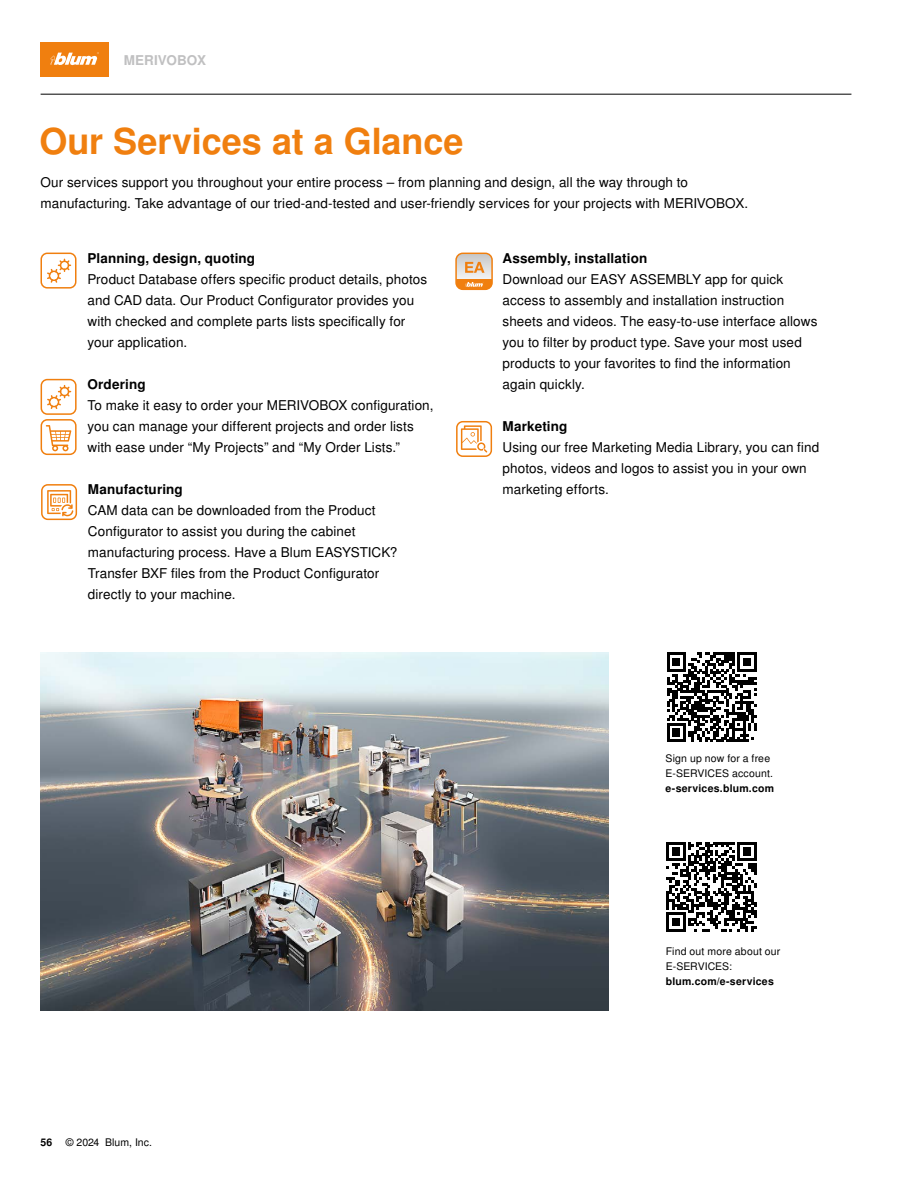
<style>
.page{position:relative;width:918px;height:1188px;background:#fff}
.page>*{position:absolute;margin:0;border:0;box-sizing:border-box;transform-origin:0 0}
.t1{font:700 36px "Nimbus Sans OT";color:#f07f0f}
.t2{font:13.5px/21px "Nimbus Sans OT";letter-spacing:.01em;color:#000}
.t3{font:700 13.5px "Nimbus Sans OT";letter-spacing:.01em;color:#000}
.t4{font:700 13.5px "Nimbus Sans OT";letter-spacing:.005em;color:#c0c0c1}
.t5{font:10.5px/15px "Nimbus Sans OT";letter-spacing:.01em;color:#000}
.t6{font:700 10.5px "Nimbus Sans OT";letter-spacing:.02em;color:#000}
</style>
<div class="page">
<div style="left:41px;top:43px;width:68px;height:34px;background:#f07f0f"></div>
<svg style="left:50px;top:52px;width:49px;height:13px"></svg>
<hr style="left:41px;top:94px;width:810px;height:1px;background:#000">
<img style="left:40px;top:652px;width:569px;height:358px">
<div style="left:40px;top:253px;width:36px;height:36px;border:2px solid #f07f0f;border-radius:6px"></div>
<svg style="left:47px;top:259px;width:24px;height:24px"></svg>
<div style="left:41px;top:379px;width:36px;height:36px;border:2px solid #f07f0f;border-radius:6px"></div>
<svg style="left:47px;top:385px;width:24px;height:24px"></svg>
<div style="left:41px;top:419px;width:36px;height:36px;border:2px solid #f07f0f;border-radius:6px"></div>
<svg style="left:46px;top:425px;width:25px;height:26px"></svg>
<div style="left:456px;top:421px;width:36px;height:36px;border:2px solid #f07f0f;border-radius:6px"></div>
<svg style="left:461px;top:425px;width:26px;height:28px"></svg>
<div style="left:456px;top:279px;width:36px;height:10px;background:#fefbf9"></div>
<svg style="left:456px;top:253px;width:36px;height:34px"></svg>
<div style="left:455px;top:253px;width:38px;height:37px;border:2px solid #f07f0f;border-radius:7px"></div>
<div style="left:41px;top:484px;width:36px;height:36px;border:2px solid #f07f0f;border-radius:6px"></div>
<svg style="left:47px;top:490px;width:26px;height:27px"></svg>
<svg style="left:667px;top:842px;width:89px;height:90px"></svg>
<svg style="left:667px;top:652px;width:90px;height:90px"></svg>
<p class="t4" style="left:124px;top:52px;width:84px">MERIVOBOX</p>
<h1 class="t1" style="left:39px;top:119px;width:426px">Our Services at a Glance</h1>
<p class="t2" style="left:40px;top:172px;width:709px">Our services support you throughout your entire process – from planning and design, all the way through to manufacturing. Take advantage of our tried-and-tested and user-friendly services for your projects with MERIVOBOX.</p>
<p class="t3" style="left:87px;top:250px;width:169px">Planning, design, quoting</p>
<p class="t2" style="left:87px;top:269px;width:341px">Product Database offers specific product details, photos and CAD data. Our Product Configurator provides you with checked and complete parts lists specifically for your application.</p>
<p class="t3" style="left:87px;top:376px;width:60px">Ordering</p>
<p class="t2" style="left:87px;top:395px;width:348px">To make it easy to order your MERIVOBOX configuration, you can manage your different projects and order lists with ease under “My Projects” and “My Order Lists.”</p>
<p class="t3" style="left:88px;top:481px;width:96px">Manufacturing</p>
<p class="t2" style="left:88px;top:500px;width:311px">CAM data can be downloaded from the Product Configurator to assist you during the cabinet manufacturing process. Have a Blum EASYSTICK?<br>Transfer BXF files from the Product Configurator directly to your machine.</p>
<p class="t6" style="left:40px;top:1136px;width:13px">56</p>
<p class="t5" style="left:66px;top:1135px;width:88px">© 2024 Blum, Inc.</p>
<p class="t3" style="left:503px;top:250px;width:146px">Assembly, installation</p>
<p class="t2" style="left:503px;top:269px;width:316px">Download our EASY ASSEMBLY app for quick access to assembly and installation instruction sheets and videos. The easy-to-use interface allows you to filter by product type. Save your most used products to your favorites to find the information again quickly.</p>
<p class="t3" style="left:503px;top:418px;width:66px">Marketing</p>
<p class="t2" style="left:503px;top:437px;width:318px">Using our free Marketing Media Library, you can find photos, videos and logos to assist you in your own marketing efforts.</p>
<p class="t5" style="left:666px;top:751px;width:109px">Sign up now for a free<br>E-SERVICES account.</p>
<p class="t6" style="left:666px;top:782px;width:110px">e-services.blum.com</p>
<p class="t5" style="left:666px;top:944px;width:116px">Find out more about our<br>E-SERVICES:</p>
<p class="t6" style="left:666px;top:975px;width:110px">blum.com/e-services</p>
</div>
